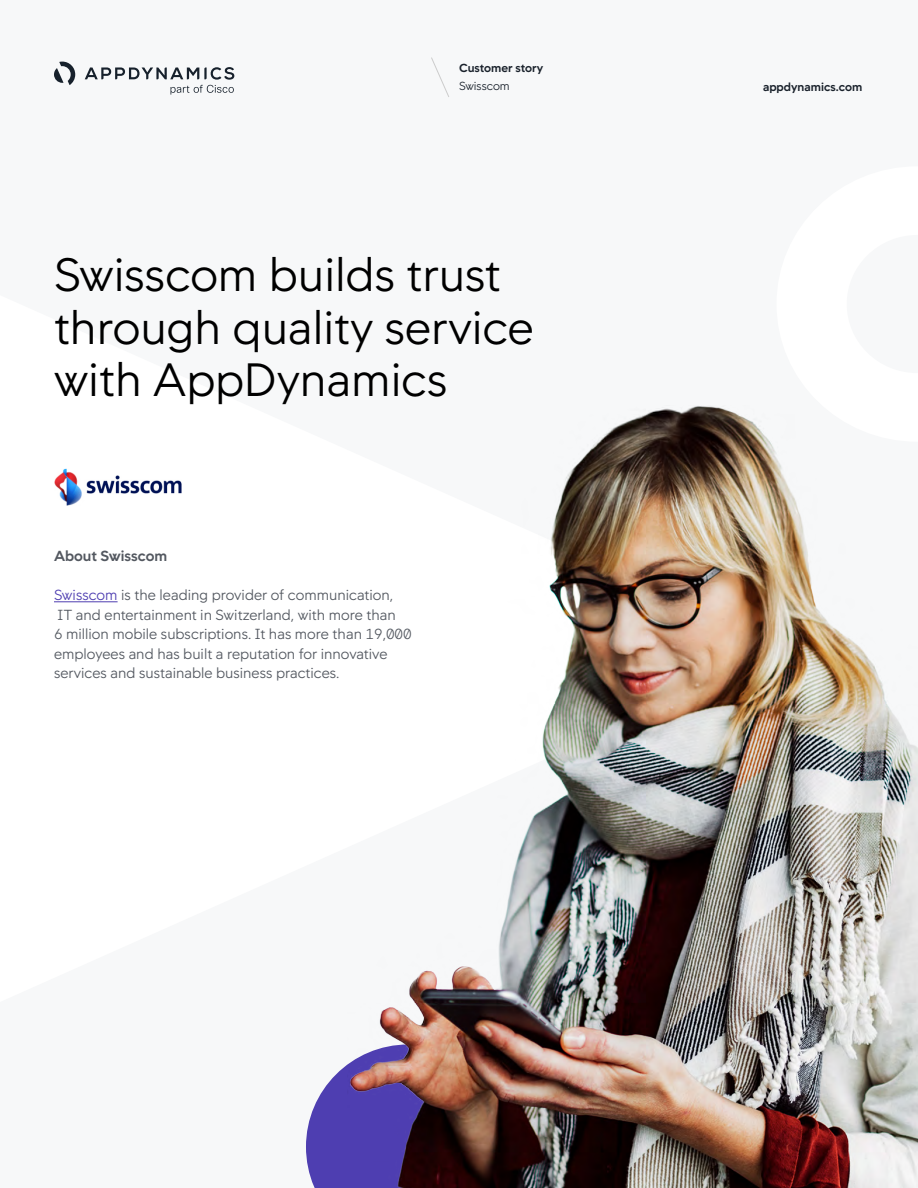
<style>
.page{position:relative;width:918px;height:1188px;background:#f7f8f9}
.page>*{position:absolute;margin:0;border:0;box-sizing:border-box;transform-origin:0 0}
.t1{font:300 48px/52.5px "App D Sans";color:#000}
.t2{font:300 15px/19.5px "App D Sans";color:#535860}
.t3{font:700 15px "App D Sans";color:#535860}
.t4{font:700 12px "App D Sans";color:#19212b}
.t5{font:300 12px "App D Sans";color:#19212b}
.s1{color:#4e3eb1}
</style>
<div class="page">
<hr style="left:54px;top:601px;width:64px;height:1px;background:#4e3eb1">
<img style="left:54px;top:468px;width:128px;height:38px">
<svg style="left:306px;top:1065px;width:41px;height:123px"></svg>
<img style="left:347px;top:406px;width:571px;height:782px">
<svg style="left:431px;top:57px;width:18px;height:40px"></svg>
<svg style="left:54px;top:62px;width:21px;height:23px"></svg>
<svg style="left:85px;top:67px;width:149px;height:28px"></svg>
<p class="t4" style="left:459px;top:61px;width:86px">Customer story</p>
<p class="t5" style="left:459px;top:79px;width:52px">Swisscom</p>
<h1 class="t1" style="left:54px;top:249px;width:481px">Swisscom builds trust through quality service with AppDynamics</h1>
<p class="t3" style="left:54px;top:547px;width:115px">About Swisscom</p>
<p class="t2" style="left:54px;top:585px;width:359px"><span class="s1">Swisscom</span> is the leading provider of communication, IT and entertainment in Switzerland, with more than<br>6 million mobile subscriptions. It has more than 19,000 employees and has built a reputation for innovative services and sustainable business practices.</p>
<p class="t4" style="left:763px;top:79px;width:101px">appdynamics.com</p>
</div>
